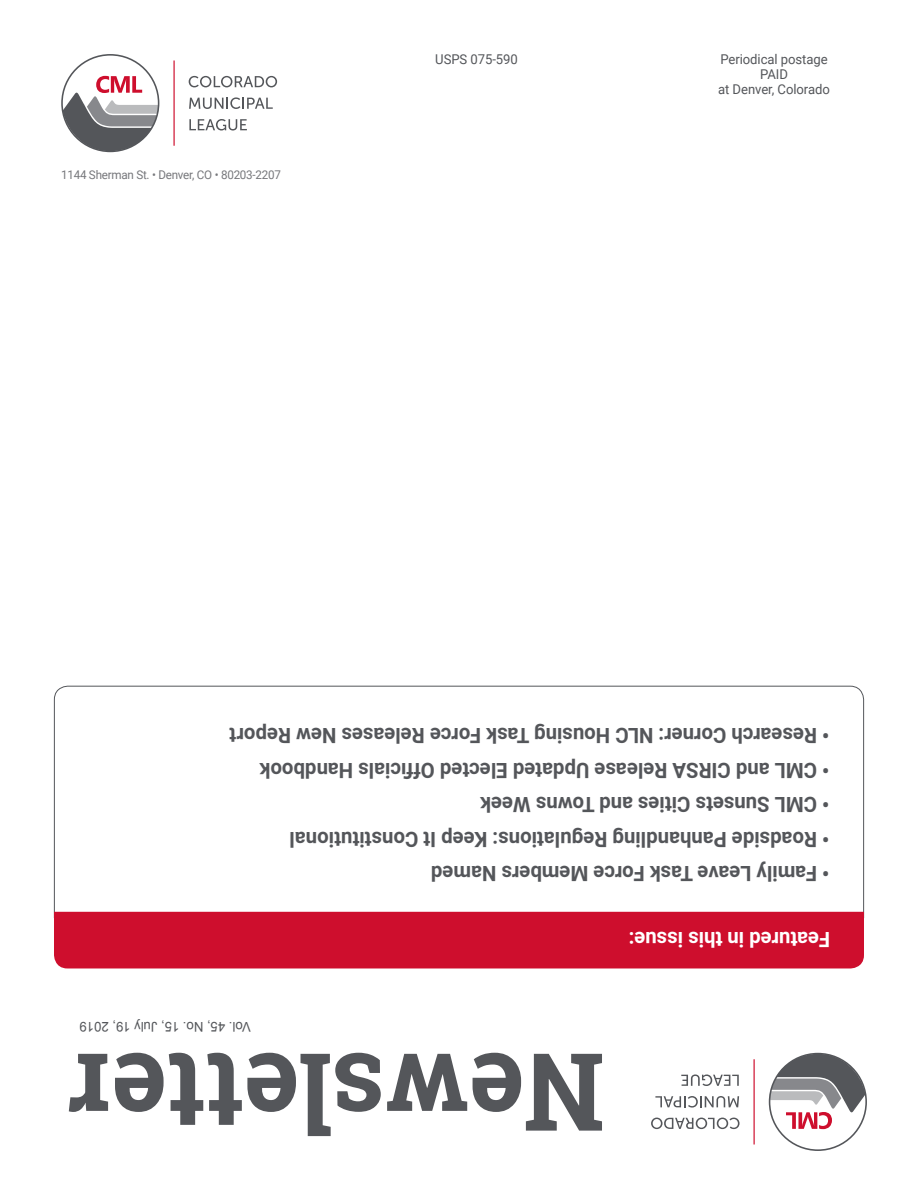
<style>
.page{position:relative;width:918px;height:1188px;background:#fff}
.page>*{position:absolute;margin:0;border:0;box-sizing:border-box;transform-origin:0 0}
.t1{font:700 108px "Roboto Slab";letter-spacing:-.005em;color:#54565a}
.t2{font:700 21px "Roboto";color:#54565a}
.t3{font:700 21px "Roboto";color:#fff}
.t4{font:13.5px/15px "Roboto";letter-spacing:-.005em;color:#54565a;text-align:center}
.t5{font:13.5px "Arial";color:#54565a}
.t6{font:12px "Roboto";letter-spacing:-.02em;color:#76777b}
</style>
<div class="page">
<hr style="left:173px;top:61px;width:2px;height:85px;background:#ce0e2d">
<svg style="left:63px;top:76px;width:96px;height:75px"></svg>
<svg style="left:189px;top:76px;width:88px;height:11px"></svg>
<svg style="left:189px;top:97px;width:84px;height:12px"></svg>
<svg style="left:189px;top:119px;width:58px;height:12px"></svg>
<hr style="left:754px;top:1059px;width:1px;height:86px;background:#ce0e2d">
<svg style="left:769px;top:1054px;width:97px;height:75px"></svg>
<svg style="left:651px;top:1118px;width:89px;height:11px"></svg>
<svg style="left:655px;top:1096px;width:84px;height:12px"></svg>
<svg style="left:681px;top:1074px;width:58px;height:12px"></svg>
<svg style="left:54px;top:685px;width:810px;height:227px"></svg>
<div style="left:54px;top:912px;width:810px;height:56px;background:#ce0e2d"></div>
<p class="t6" style="left:61px;top:166px;width:221px">1144 Sherman St. • Denver, CO • 80203-2207</p>
<p class="t4" style="left:435px;top:51px;width:84px">USPS 075-590</p>
<p class="t4" style="left:718px;top:51px;width:113px">Periodical postage<br>PAID<br>at Denver, Colorado</p>
<p class="t2" style="left:830px;top:750px;width:602px;rotate:-180deg">• Research Corner: NLC Housing Task Force Releases New Report</p>
<p class="t2" style="left:830px;top:785px;width:571px;rotate:-180deg">• CML and CIRSA Release Updated Elected Officials Handbook</p>
<p class="t2" style="left:830px;top:819px;width:351px;rotate:-180deg">• CML Sunsets Cities and Towns Week</p>
<p class="t2" style="left:830px;top:854px;width:541px;rotate:-180deg">• Roadside Panhandling Regulations: Keep It Constitutional</p>
<p class="t2" style="left:830px;top:888px;width:400px;rotate:-180deg">• Family Leave Task Force Members Named</p>
<p class="t3" style="left:830px;top:954px;width:203px;rotate:-180deg">Featured in this issue:</p>
<p class="t5" style="left:251px;top:1036px;width:173px;rotate:-180deg">Vol. 45, No. 15, July 19, 2019</p>
<h1 class="t1" style="left:605px;top:1167px;width:539px;rotate:-180deg">Newsletter</h1>
</div>
